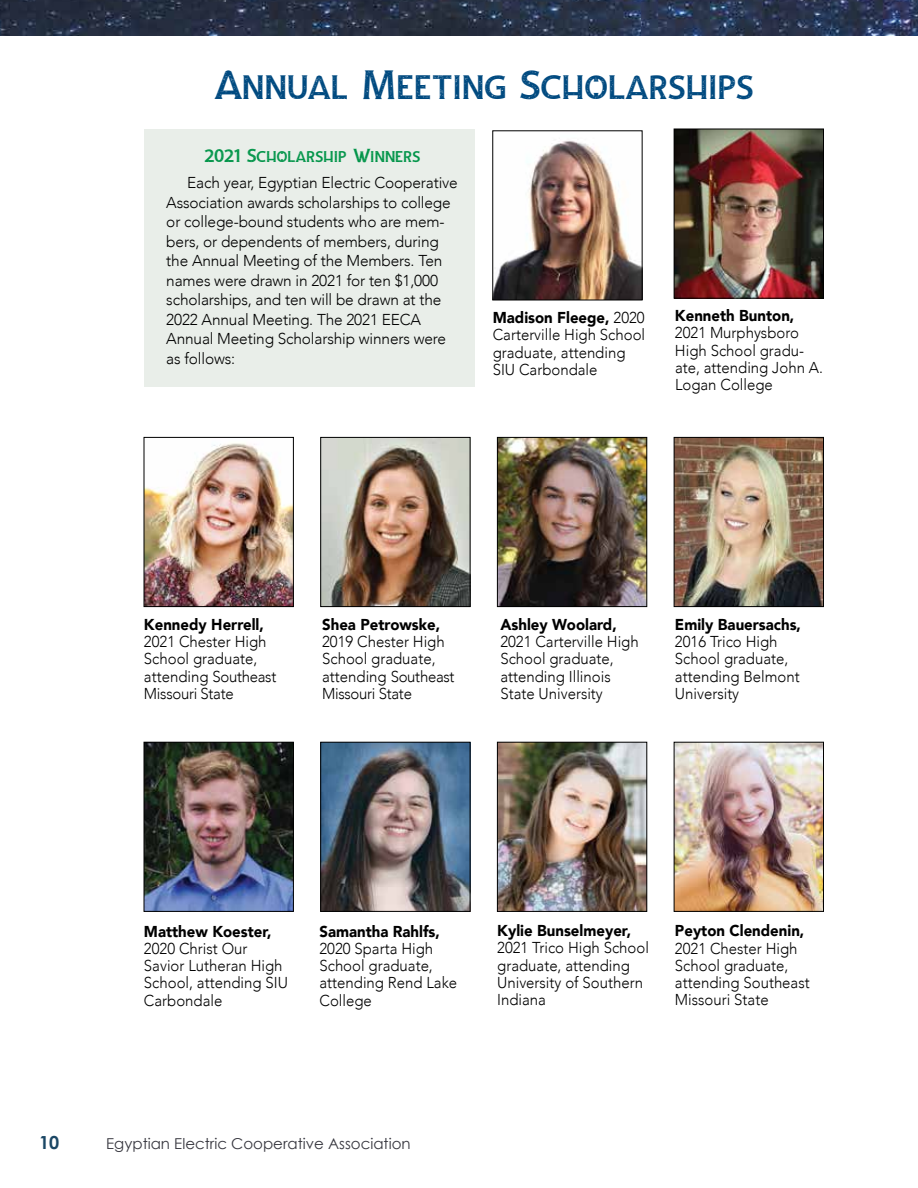
<style>
.page{position:relative;width:918px;height:1188px;background:#fff}
.page>*{position:absolute;margin:0;border:0;box-sizing:border-box;transform-origin:0 0}
.t1{font:39px "Andamar Serif Rough";color:#004a80}
.t2{font:18px "Andamar Serif Rough";color:#009448}
.t3{font:700 18px "Century Gothic";color:#1b4765}
.t4{font:300 15.75px/17.2px "Avenir";color:#000;scale:.95 1}
.t5{font:300 15.75px/19.5px "Avenir";color:#000}
.t6{font:900 15.75px "Avenir";color:#000;scale:.95 1}
.t7{font:15px "Century Gothic";color:#37373f}
.s1{font-weight:900}
</style>
<div class="page">
<img style="left:0;top:0;width:918px;height:36px">
<div style="left:144px;top:129px;width:331px;height:257px;background:#e9eee9"></div>
<img style="left:146px;top:443px;width:146px;height:162px">
<div style="left:144px;top:437px;width:150px;height:170px;border:1px solid #000"></div>
<img style="left:323px;top:439px;width:145px;height:166px">
<div style="left:321px;top:437px;width:149px;height:170px;border:1px solid #000"></div>
<img style="left:499px;top:439px;width:146px;height:166px">
<div style="left:497px;top:437px;width:150px;height:170px;border:1px solid #000"></div>
<img style="left:146px;top:744px;width:146px;height:166px">
<div style="left:144px;top:742px;width:150px;height:170px;border:1px solid #000"></div>
<img style="left:323px;top:744px;width:145px;height:166px">
<div style="left:321px;top:742px;width:149px;height:170px;border:1px solid #000"></div>
<img style="left:499px;top:744px;width:146px;height:166px">
<div style="left:497px;top:742px;width:150px;height:170px;border:1px solid #000"></div>
<img style="left:495px;top:140px;width:145px;height:158px">
<div style="left:493px;top:131px;width:149px;height:169px;border:1px solid #000"></div>
<img style="left:676px;top:131px;width:146px;height:165px">
<div style="left:674px;top:129px;width:150px;height:169px;border:1px solid #000"></div>
<img style="left:676px;top:744px;width:146px;height:166px">
<div style="left:674px;top:742px;width:150px;height:170px;border:1px solid #000"></div>
<img style="left:676px;top:439px;width:146px;height:166px">
<div style="left:674px;top:437px;width:150px;height:170px;border:1px solid #000"></div>
<h1 class="t1" style="left:213px;top:61px;width:542px">Annual Meeting Scholarships</h1>
<p class="t2" style="left:205px;top:145px;width:218px">2021 Scholarship Winners</p>
<p class="t5" style="left:166px;top:173px;width:293px;text-indent:21px">Each year, Egyptian Electric Cooperative Association awards scholarships to college or college-bound students who are mem&shy;bers, or dependents of members, during the Annual Meeting of the Members. Ten names were drawn in 2021 for ten $1,000 scholarships, and ten will be drawn at the 2022 Annual Meeting. The 2021 EECA Annual Meeting Scholarship winners were as follows:</p>
<p class="t4" style="left:493px;top:309px;width:162px"><span class="s1">Madison Fleege,</span> 2020<br>Carterville High School graduate, attending<br>SIU Carbondale</p>
<p class="t6" style="left:675px;top:302px;width:127px">Kenneth Bunton,</p>
<p class="t4" style="left:675px;top:324px;width:157px">2021 Murphysboro<br>High School gradu&shy;ate, attending John A.<br>Logan College</p>
<p class="t6" style="left:144px;top:611px;width:128px">Kennedy Herrell,</p>
<p class="t4" style="left:144px;top:633px;width:141px">2021 Chester High<br>School graduate, attending Southeast<br>Missouri State</p>
<p class="t6" style="left:322px;top:611px;width:126px">Shea Petrowske,</p>
<p class="t4" style="left:322px;top:633px;width:141px">2019 Chester High<br>School graduate, attending Southeast<br>Missouri State</p>
<p class="t6" style="left:500px;top:611px;width:124px">Ashley Woolard,</p>
<p class="t4" style="left:500px;top:633px;width:147px">2021 Carterville High<br>School graduate, attending Illinois<br>State University</p>
<p class="t6" style="left:675px;top:611px;width:134px">Emily Bauersachs,</p>
<p class="t4" style="left:675px;top:633px;width:133px">2016 Trico High<br>School graduate, attending Belmont<br>University</p>
<p class="t6" style="left:144px;top:918px;width:136px">Matthew Koester,</p>
<p class="t4" style="left:144px;top:940px;width:153px">2020 Christ Our<br>Savior Lutheran High<br>School, attending SIU<br>Carbondale</p>
<p class="t6" style="left:319px;top:918px;width:128px">Samantha Rahlfs,</p>
<p class="t4" style="left:319px;top:940px;width:147px">2020 Sparta High<br>School graduate, attending Rend Lake<br>College</p>
<p class="t6" style="left:497px;top:917px;width:142px">Kylie Bunselmeyer,</p>
<p class="t4" style="left:497px;top:939px;width:161px">2021 Trico High School graduate, attending<br>University of Southern<br>Indiana</p>
<p class="t6" style="left:675px;top:917px;width:138px">Peyton Clendenin,</p>
<p class="t4" style="left:675px;top:940px;width:143px">2021 Chester High<br>School graduate, attending Southeast<br>Missouri State</p>
<p class="t3" style="left:39px;top:1128px;width:22px">10</p>
<p class="t7" style="left:106px;top:1133px;width:306px">Egyptian Electric Cooperative Association</p>
</div>
